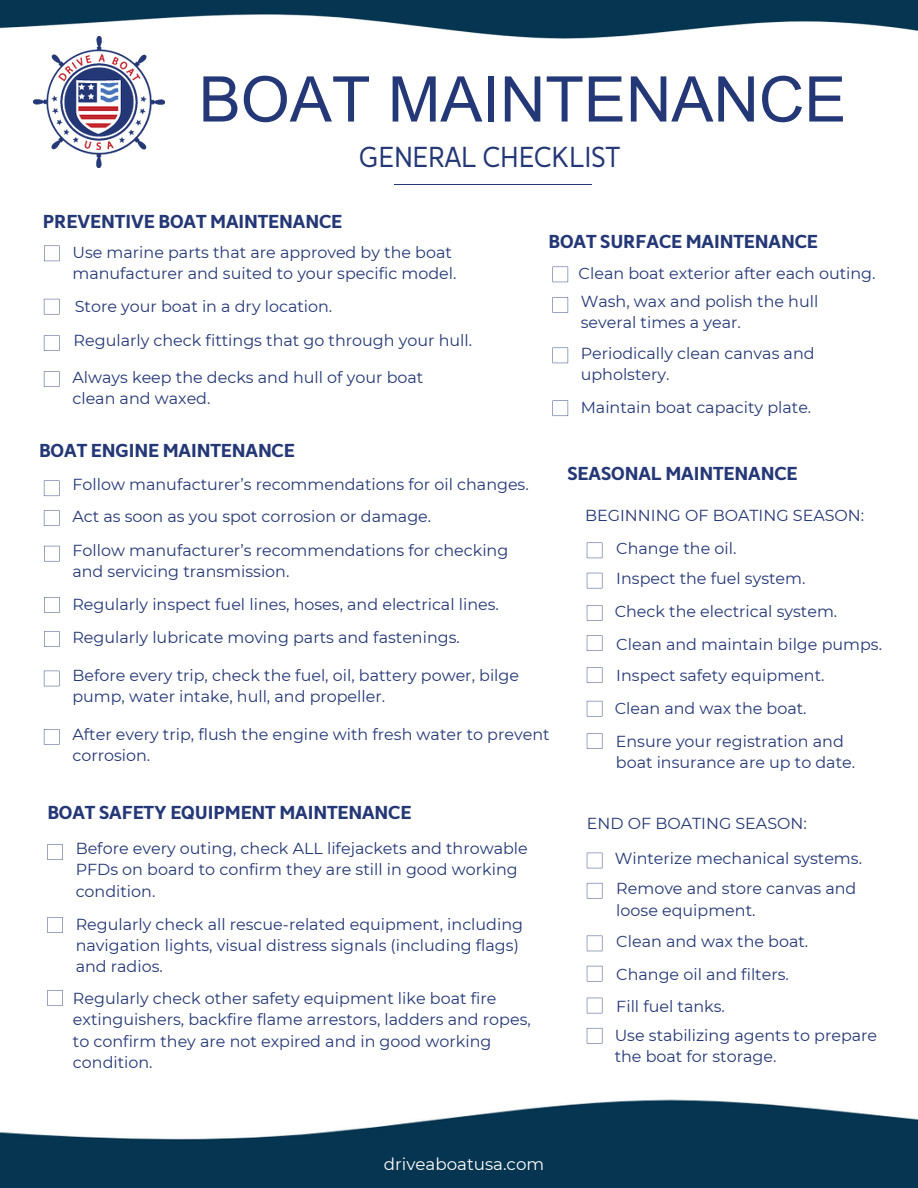
<style>
.page{position:relative;width:918px;height:1188px;background:#fff}
.page>*{position:absolute;margin:0;border:0;box-sizing:border-box;transform-origin:0 0}
.t1{font:63px "Arial MT Pro";color:#243776}
.t2{font:29.4px "Avancement 2020";color:#243776}
.t3{font:700 19.05px "Avancement 2020";color:#243776}
.t4{font:16.65px "Montserrat";color:#fff}
.t5{font:15.9px/21.3px "Montserrat";color:#243776}
</style>
<div class="page">
<hr style="left:394px;top:184px;width:198px;height:1px;background:#243776">
<img style="left:0;top:1099px;width:918px;height:89px">
<img style="left:0;top:0;width:918px;height:39px">
<img style="left:34px;top:37px;width:130px;height:130px">
<svg style="left:44px;top:246px;width:16px;height:15px"></svg>
<svg style="left:44px;top:299px;width:15px;height:15px"></svg>
<svg style="left:44px;top:335px;width:15px;height:16px"></svg>
<svg style="left:44px;top:371px;width:15px;height:16px"></svg>
<svg style="left:553px;top:267px;width:15px;height:15px"></svg>
<svg style="left:553px;top:297px;width:15px;height:16px"></svg>
<svg style="left:553px;top:348px;width:15px;height:15px"></svg>
<svg style="left:553px;top:400px;width:15px;height:16px"></svg>
<svg style="left:44px;top:481px;width:15px;height:15px"></svg>
<svg style="left:44px;top:510px;width:15px;height:16px"></svg>
<svg style="left:44px;top:546px;width:16px;height:15px"></svg>
<svg style="left:44px;top:597px;width:16px;height:16px"></svg>
<svg style="left:44px;top:631px;width:16px;height:16px"></svg>
<svg style="left:47px;top:844px;width:16px;height:16px"></svg>
<svg style="left:47px;top:917px;width:16px;height:16px"></svg>
<svg style="left:47px;top:990px;width:16px;height:16px"></svg>
<svg style="left:44px;top:671px;width:15px;height:15px"></svg>
<svg style="left:44px;top:729px;width:15px;height:16px"></svg>
<svg style="left:587px;top:543px;width:15px;height:15px"></svg>
<svg style="left:587px;top:573px;width:15px;height:15px"></svg>
<svg style="left:587px;top:605px;width:15px;height:16px"></svg>
<svg style="left:587px;top:635px;width:15px;height:16px"></svg>
<svg style="left:587px;top:667px;width:15px;height:16px"></svg>
<svg style="left:587px;top:701px;width:15px;height:15px"></svg>
<svg style="left:587px;top:733px;width:15px;height:16px"></svg>
<svg style="left:587px;top:853px;width:15px;height:15px"></svg>
<svg style="left:587px;top:883px;width:15px;height:15px"></svg>
<svg style="left:587px;top:936px;width:15px;height:15px"></svg>
<svg style="left:587px;top:966px;width:15px;height:15px"></svg>
<svg style="left:587px;top:998px;width:15px;height:15px"></svg>
<svg style="left:587px;top:1028px;width:15px;height:16px"></svg>
<p class="t1" style="left:199px;top:76px;width:649px">BOAT MAINTENANCE</p>
<p class="t2" style="left:359px;top:135px;width:262px">GENERAL CHECKLIST</p>
<p class="t3" style="left:43px;top:205px;width:301px">PREVENTIVE BOAT MAINTENANCE</p>
<p class="t5" style="left:72px;top:242px;width:386px">Use marine parts that are approved by the boat manufacturer and suited to your specific model.</p>
<p class="t5" style="left:75px;top:295px;width:259px">Store your boat in a dry location.</p>
<p class="t5" style="left:74px;top:330px;width:400px">Regularly check fittings that go through your hull.</p>
<p class="t5" style="left:72px;top:367px;width:352px">Always keep the decks and hull of your boat clean and waxed.</p>
<p class="t3" style="left:39px;top:434px;width:257px">BOAT ENGINE MAINTENANCE</p>
<p class="t5" style="left:72px;top:474px;width:458px">Follow manufacturer’s recommendations for oil changes.</p>
<p class="t5" style="left:72px;top:506px;width:360px">Act as soon as you spot corrosion or damage.</p>
<p class="t5" style="left:72px;top:539px;width:437px">Follow manufacturer’s recommendations for checking and servicing transmission.</p>
<p class="t5" style="left:72px;top:594px;width:428px">Regularly inspect fuel lines, hoses, and electrical lines.</p>
<p class="t5" style="left:72px;top:626px;width:389px">Regularly lubricate moving parts and fastenings.</p>
<p class="t3" style="left:549px;top:225px;width:271px">BOAT SURFACE MAINTENANCE</p>
<p class="t5" style="left:579px;top:262px;width:298px">Clean boat exterior after each outing.</p>
<p class="t5" style="left:581px;top:290px;width:239px">Wash, wax and polish the hull several times a year.</p>
<p class="t5" style="left:581px;top:343px;width:235px">Periodically clean canvas and upholstery.</p>
<p class="t5" style="left:581px;top:397px;width:232px">Maintain boat capacity plate.</p>
<p class="t3" style="left:567px;top:456px;width:232px">SEASONAL MAINTENANCE</p>
<p class="t5" style="left:585px;top:505px;width:281px">BEGINNING OF BOATING SEASON:</p>
<p class="t5" style="left:616px;top:538px;width:122px">Change the oil.</p>
<p class="t5" style="left:616px;top:568px;width:191px">Inspect the fuel system.</p>
<p class="t5" style="left:615px;top:600px;width:224px">Check the electrical system.</p>
<p class="t5" style="left:616px;top:633px;width:267px">Clean and maintain bilge pumps.</p>
<p class="t5" style="left:72px;top:664px;width:448px">Before every trip, check the fuel, oil, battery power, bilge pump, water intake, hull, and propeller.</p>
<p class="t5" style="left:72px;top:724px;width:479px">After every trip, flush the engine with fresh water to prevent corrosion.</p>
<p class="t3" style="left:47px;top:795px;width:366px">BOAT SAFETY EQUIPMENT MAINTENANCE</p>
<p class="t5" style="left:76px;top:838px;width:454px">Before every outing, check ALL lifejackets and throwable<br>PFDs on board to confirm they are still in good working condition.</p>
<p class="t5" style="left:76px;top:913px;width:449px">Regularly check all rescue-related equipment, including navigation lights, visual distress signals (including flags) and radios.</p>
<p class="t5" style="left:73px;top:988px;width:459px">Regularly check other safety equipment like boat fire extinguishers, backfire flame arrestors, ladders and ropes, to confirm they are not expired and in good working condition.</p>
<p class="t4" style="left:384px;top:1154px;width:162px">driveaboatusa.com</p>
<p class="t5" style="left:616px;top:665px;width:210px">Inspect safety equipment.</p>
<p class="t5" style="left:615px;top:697px;width:193px">Clean and wax the boat.</p>
<p class="t5" style="left:616px;top:730px;width:241px">Ensure your registration and boat insurance are up to date.</p>
<p class="t5" style="left:587px;top:813px;width:222px">END OF BOATING SEASON:</p>
<p class="t5" style="left:615px;top:848px;width:249px">Winterize mechanical systems.</p>
<p class="t5" style="left:616px;top:878px;width:242px">Remove and store canvas and loose equipment.</p>
<p class="t5" style="left:616px;top:931px;width:193px">Clean and wax the boat.</p>
<p class="t5" style="left:616px;top:964px;width:174px">Change oil and filters.</p>
<p class="t5" style="left:616px;top:996px;width:110px">Fill fuel tanks.</p>
<p class="t5" style="left:615px;top:1024px;width:264px">Use stabilizing agents to prepare the boat for storage.</p>
</div>
